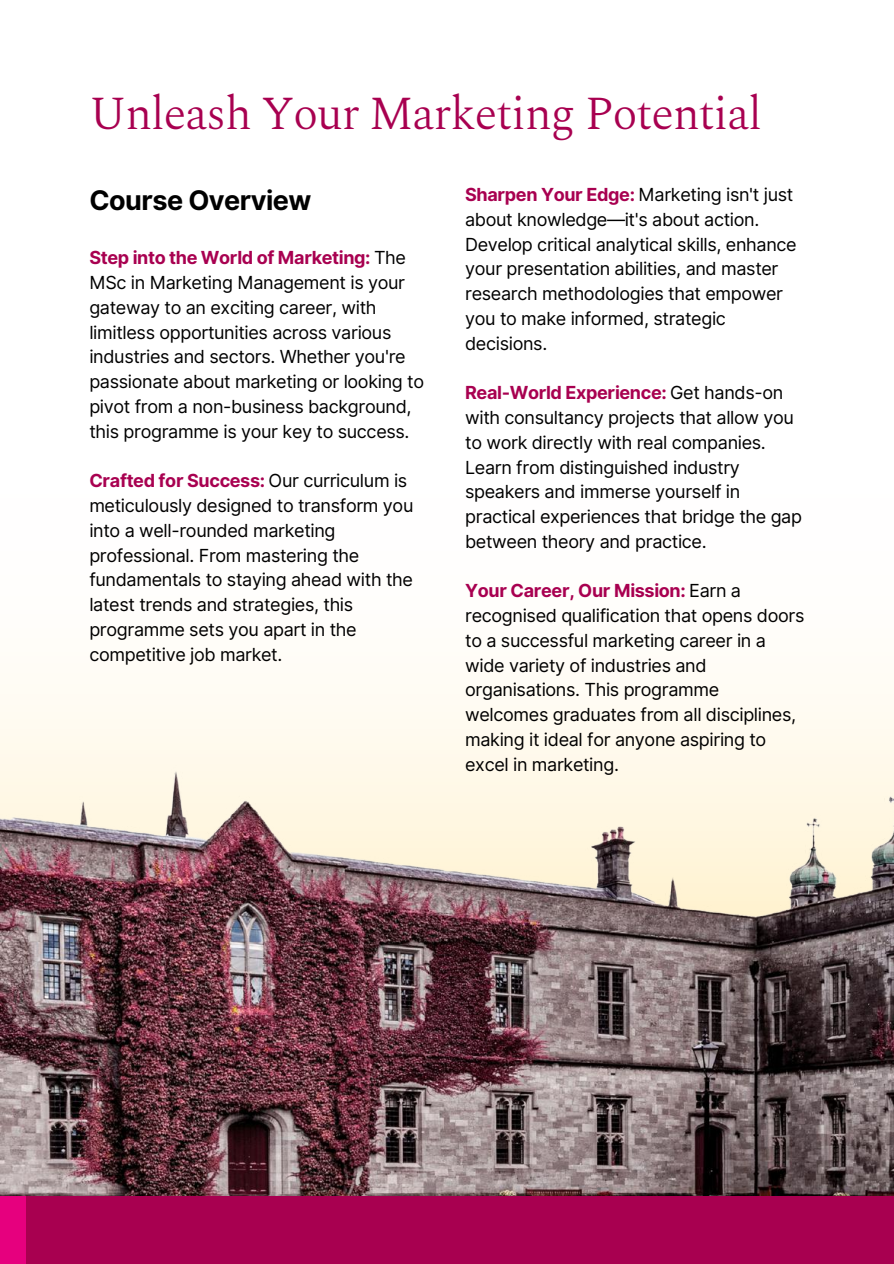
<style>
.page{position:relative;width:894px;height:1264px;background:#fff}
.page>*{position:absolute;margin:0;border:0;box-sizing:border-box;transform-origin:0 0}
.t1{font:300 46.5px "Spectral";letter-spacing:-.02em;color:#a80050}
.t2{font:700 27px "Inter";letter-spacing:-.02em;color:#000}
.t3{font:18px/24.8px "Inter";letter-spacing:-.02em;color:#000}
.s1{font-weight:700;color:#a80050}
</style>
<div class="page">
<img style="left:0;top:684px;width:893px;height:512px">
<div style="left:0;top:1196px;width:893px;height:67px;background:#a80050"></div>
<div style="left:0;top:1196px;width:26px;height:67px;background:#e6007e"></div>
<h1 class="t1" style="left:89px;top:80px;width:673px">Unleash Your Marketing Potential</h1>
<h2 class="t2" style="left:89px;top:184px;width:223px">Course Overview</h2>
<p class="t3" style="left:89px;top:245px;width:336px"><span class="s1">Step into the World of Marketing:</span> The MSc in Marketing Management is your gateway to an exciting career, with limitless opportunities across various industries and sectors. Whether you're passionate about marketing or looking to pivot from a non-business background, this programme is your key to success.</p>
<p class="t3" style="left:89px;top:468px;width:325px"><span class="s1">Crafted for Success:</span> Our curriculum is meticulously designed to transform you into a well-rounded marketing professional. From mastering the fundamentals to staying ahead with the latest trends and strategies, this programme sets you apart in the competitive job market.</p>
<p class="t3" style="left:465px;top:182px;width:333px"><span class="s1">Sharpen Your Edge:</span> Marketing isn't just about knowledge—it's about action.<br>Develop critical analytical skills, enhance your presentation abilities, and master research methodologies that empower you to make informed, strategic decisions.</p>
<p class="t3" style="left:465px;top:380px;width:338px"><span class="s1">Real-World Experience:</span> Get hands-on with consultancy projects that allow you to work directly with real companies.<br>Learn from distinguished industry speakers and immerse yourself in practical experiences that bridge the gap between theory and practice.</p>
<p class="t3" style="left:465px;top:578px;width:340px"><span class="s1">Your Career, Our Mission:</span> Earn a recognised qualification that opens doors to a successful marketing career in a wide variety of industries and organisations. This programme welcomes graduates from all disciplines, making it ideal for anyone aspiring to excel in marketing.</p>
</div>
